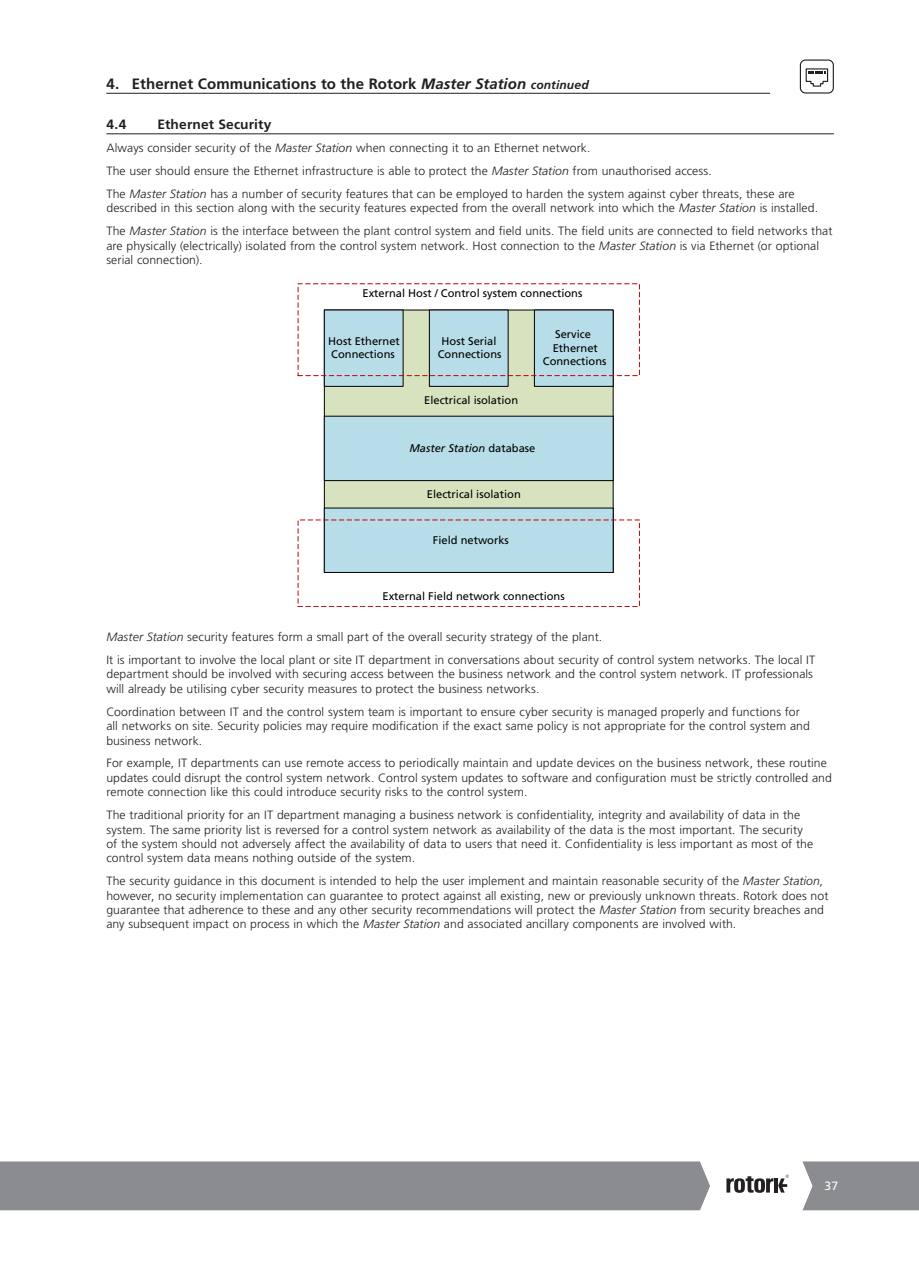
<style>
.page{position:relative;width:919px;height:1263px;background:#fff}
.page>*{position:absolute;margin:0;border:0;box-sizing:border-box;transform-origin:0 0}
.t1{font:700 15px "Frutiger LT Std";letter-spacing:.005em;color:#231f20}
.t2{font:700 13.5px "Frutiger LT Std";letter-spacing:.01em;color:#231f20}
.t3{font:300 12px/14.4px "Frutiger LT Std";letter-spacing:.005em;color:#231f20}
.t4{font:12px "Frutiger LT Std";color:#fff}
.t5{font:11.1px/13.4px "Frutiger LT Std";color:#000;text-align:center}
.t6{font:italic 11.1px "Frutiger LT Std";color:#000}
.s1{font-style:italic}
.s2{font-style:italic;font-size:12px}
.s3{font-style:normal}
</style>
<div class="page">
<svg style="left:0;top:1161px;width:918px;height:49px;background:#959799"></svg>
<hr style="left:106px;top:93px;width:664px;height:1px;background:#231f20">
<div style="left:799px;top:59px;width:34px;height:35px;border:1px solid #231f20;border-radius:5px"></div>
<svg style="left:805px;top:68px;width:23px;height:19px"></svg>
<hr style="left:106px;top:133px;width:727px;height:1px;background:#231f20">
<div style="left:324px;top:310px;width:289px;height:262px;background:#d7e3bf"></div>
<div style="left:324px;top:310px;width:79px;height:76px;background:#b7dde8"></div>
<div style="left:324px;top:310px;width:79px;height:77px;border:1px solid #000"></div>
<div style="left:429px;top:310px;width:79px;height:76px;background:#b7dde8"></div>
<div style="left:429px;top:310px;width:79px;height:77px;border:1px solid #000"></div>
<div style="left:534px;top:310px;width:79px;height:76px;background:#b7dde8"></div>
<div style="left:534px;top:310px;width:79px;height:77px;border:1px solid #000"></div>
<div style="left:324px;top:416px;width:289px;height:65px;background:#b7dde8"></div>
<div style="left:324px;top:416px;width:289px;height:65px;border:1px solid #000"></div>
<div style="left:324px;top:508px;width:289px;height:64px;background:#b7dde8"></div>
<div style="left:324px;top:508px;width:289px;height:65px;border:1px solid #000"></div>
<p class="t1" style="left:106px;top:75px;width:484px">4. Ethernet Communications to the Rotork <span class="s1">Master Station</span> <span class="s2">continued</span></p>
<p class="t2" style="left:106px;top:117px;width:21px">4.4</p>
<p class="t2" style="left:157px;top:117px;width:115px">Ethernet Security</p>
<p class="t3" style="left:106px;top:137px;width:689px;line-height:23px">Always consider security of the <span class="s1">Master Station</span> when connecting it to an Ethernet network.<br>The user should ensure the Ethernet infrastructure is able to protect the <span class="s1">Master Station</span> from unauthorised access.<br>The <span class="s1">Master Station</span> has a number of security features that can be employed to harden the system against cyber threats, these are</p>
<p class="t3" style="left:106px;top:197px;width:727px;line-height:23px">described in this section along with the security features expected from the overall network into which the <span class="s1">Master Station</span> is installed.<br>The <span class="s1">Master Station</span> is the interface between the plant control system and field units. The field units are connected to field networks that</p>
<p class="t3" style="left:106px;top:238px;width:714px">are physically (electrically) isolated from the control system network. Host connection to the <span class="s1">Master Station</span> is via Ethernet (or optional serial connection).</p>
<p class="t5" style="left:362px;top:287px;width:221px">External Host / Control system connections</p>
<p class="t5" style="left:328px;top:334px;width:73px;text-align:left">Host Ethernet<br>Connections</p>
<p class="t5" style="left:438px;top:334px;width:65px">Host Serial<br>Connections</p>
<p class="t5" style="left:543px;top:328px;width:65px">Service<br>Ethernet<br>Connections</p>
<p class="t5" style="left:424px;top:393px;width:95px">Electrical isolation</p>
<p class="t6" style="left:409px;top:441px;width:127px">Master Station <span class="s3">database</span></p>
<p class="t5" style="left:427px;top:488px;width:95px">Electrical isolation</p>
<p class="t5" style="left:433px;top:533px;width:77px">Field networks</p>
<p class="t5" style="left:382px;top:589px;width:184px">External Field network connections</p>
<p class="t3" style="left:106px;top:626px;width:710px;line-height:23px"><span class="s1">Master Station</span> security features form a small part of the overall security strategy of the plant.<br>It is important to involve the local plant or site IT department in conversations about security of control system networks. The local IT</p>
<p class="t3" style="left:106px;top:667px;width:708px">department should be involved with securing access between the business network and the control system network. IT professionals will already be utilising cyber security measures to protect the business networks.</p>
<p class="t3" style="left:106px;top:704px;width:705px">Coordination between IT and the control system team is important to ensure cyber security is managed properly and functions for all networks on site. Security policies may require modification if the exact same policy is not appropriate for the control system and business network.</p>
<p class="t3" style="left:106px;top:756px;width:727px">For example, IT departments can use remote access to periodically maintain and update devices on the business network, these routine updates could disrupt the control system network. Control system updates to software and configuration must be strictly controlled and remote connection like this could introduce security risks to the control system.</p>
<p class="t3" style="left:106px;top:808px;width:708px">The traditional priority for an IT department managing a business network is confidentiality, integrity and availability of data in the system. The same priority list is reversed for a control system network as availability of the data is the most important. The security of the system should not adversely affect the availability of data to users that need it. Confidentiality is less important as most of the control system data means nothing outside of the system.</p>
<p class="t3" style="left:106px;top:874px;width:723px">The security guidance in this document is intended to help the user implement and maintain reasonable security of the <span class="s1">Master Station</span>, however, no security implementation can guarantee to protect against all existing, new or previously unknown threats. Rotork does not guarantee that adherence to these and any other security recommendations will protect the <span class="s1">Master Station</span> from security breaches and any subsequent impact on process in which the <span class="s1">Master Station</span> and associated ancillary components are involved with.</p>
<p class="t4" style="left:824px;top:1179px;width:15px">37</p>
</div>
